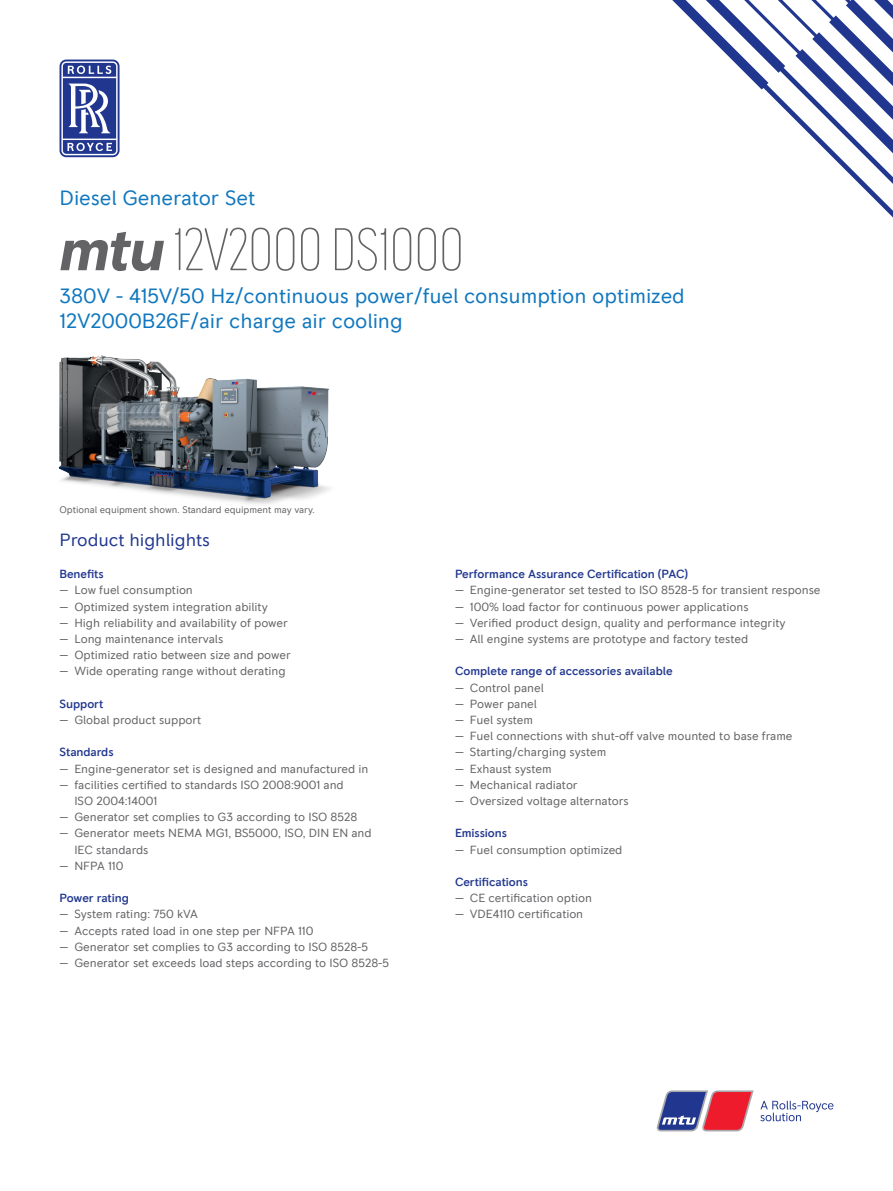
<style>
.page{position:relative;width:893px;height:1191px;background:#fff}
.page>*{position:absolute;margin:0;border:0;box-sizing:border-box;transform-origin:0 0}
.t1{font:200 condensed 60px "RR Pioneer";letter-spacing:-.015em;color:#636366}
.t2{font:21px/25.2px "RR Pioneer";letter-spacing:-.005em;color:#1077be}
.t3{font:18px "RR Pioneer";letter-spacing:-.005em;color:#21378f}
.t4{font:12px/16.2px "RR Pioneer";letter-spacing:-.005em;color:#636366}
.t5{font:500 12px "RR Pioneer";letter-spacing:-.005em;color:#21378f}
.t6{font:9.75px "RR Pioneer";letter-spacing:-.005em;color:#636366}
.s1{font-weight:700;font-style:italic;font-stretch:normal}
</style>
<div class="page">
<img style="left:58px;top:355px;width:272px;height:150px">
<svg style="left:60px;top:60px;width:60px;height:97px"></svg>
<svg style="left:760px;top:1100px;width:73px;height:21px"></svg>
<svg style="left:657px;top:1090px;width:97px;height:41px"></svg>
<svg style="left:672px;top:0;width:221px;height:217px"></svg>
<h2 class="t2" style="left:60px;top:186px;width:197px">Diesel Generator Set</h2>
<h1 class="t1" style="left:60px;top:216px;width:406px"><span class="s1">mtu</span> 12V2000 DS1000</h1>
<h2 class="t2" style="left:60px;top:283px;width:627px">380V - 415V/50 Hz/continuous power/fuel consumption optimized<br>12V2000B26F/air charge air cooling</h2>
<p class="t6" style="left:60px;top:504px;width:257px">Optional equipment shown. Standard equipment may vary.</p>
<h3 class="t3" style="left:60px;top:529px;width:152px">Product highlights</h3>
<p class="t5" style="left:60px;top:567px;width:46px">Benefits</p>
<p class="t4" style="left:60px;top:582px;width:135px">— Low fuel consumption</p>
<p class="t4" style="left:60px;top:598px;width:210px">— Optimized system integration ability</p>
<p class="t4" style="left:60px;top:614px;width:230px">— High reliability and availability of power</p>
<p class="t4" style="left:60px;top:631px;width:165px">— Long maintenance intervals</p>
<p class="t4" style="left:60px;top:647px;width:233px">— Optimized ratio between size and power</p>
<p class="t4" style="left:60px;top:663px;width:228px">— Wide operating range without derating</p>
<p class="t5" style="left:60px;top:696px;width:45px">Support</p>
<p class="t4" style="left:60px;top:712px;width:143px">— Global product support</p>
<p class="t5" style="left:60px;top:745px;width:56px">Standards</p>
<p class="t4" style="left:60px;top:760px;width:310px">— Engine-generator set is designed and manufactured in</p>
<p class="t4" style="left:74px;top:776px;width:271px;text-indent:-15px">— facilities certified to standards ISO 2008:9001 and<br>ISO 2004:14001</p>
<p class="t4" style="left:60px;top:809px;width:299px">— Generator set complies to G3 according to ISO 8528</p>
<p class="t4" style="left:74px;top:825px;width:299px;text-indent:-15px">— Generator meets NEMA MG1, BS5000, ISO, DIN EN and<br>IEC standards</p>
<p class="t4" style="left:60px;top:857px;width:66px">— NFPA 110</p>
<p class="t5" style="left:60px;top:891px;width:71px">Power rating</p>
<p class="t4" style="left:60px;top:906px;width:140px">— System rating: 750 kVA</p>
<p class="t4" style="left:60px;top:922px;width:255px">— Accepts rated load in one step per NFPA 110</p>
<p class="t4" style="left:60px;top:938px;width:310px">— Generator set complies to G3 according to ISO 8528-5</p>
<p class="t4" style="left:60px;top:955px;width:331px">— Generator set exceeds load steps according to ISO 8528-5</p>
<p class="t5" style="left:455px;top:567px;width:235px">Performance Assurance Certification (PAC)</p>
<p class="t4" style="left:455px;top:582px;width:367px">— Engine-generator set tested to ISO 8528-5 for transient response</p>
<p class="t4" style="left:455px;top:598px;width:295px">— 100% load factor for continuous power applications</p>
<p class="t4" style="left:455px;top:614px;width:332px">— Verified product design, quality and performance integrity</p>
<p class="t4" style="left:455px;top:631px;width:295px">— All engine systems are prototype and factory tested</p>
<p class="t5" style="left:455px;top:664px;width:219px">Complete range of accessories available</p>
<p class="t4" style="left:455px;top:679px;width:90px">— Control panel</p>
<p class="t4" style="left:455px;top:695px;width:83px">— Power panel</p>
<p class="t4" style="left:455px;top:712px;width:80px">— Fuel system</p>
<p class="t4" style="left:455px;top:728px;width:339px">— Fuel connections with shut-off valve mounted to base frame</p>
<p class="t4" style="left:455px;top:744px;width:153px">— Starting/charging system</p>
<p class="t4" style="left:455px;top:760px;width:98px">— Exhaust system</p>
<p class="t4" style="left:455px;top:776px;width:124px">— Mechanical radiator</p>
<p class="t4" style="left:455px;top:793px;width:175px">— Oversized voltage alternators</p>
<p class="t5" style="left:455px;top:826px;width:54px">Emissions</p>
<p class="t4" style="left:455px;top:841px;width:169px">— Fuel consumption optimized</p>
<p class="t5" style="left:455px;top:874px;width:74px">Certifications</p>
<p class="t4" style="left:455px;top:890px;width:139px">— CE certification option</p>
<p class="t4" style="left:455px;top:906px;width:130px">— VDE4110 certification</p>
</div>
